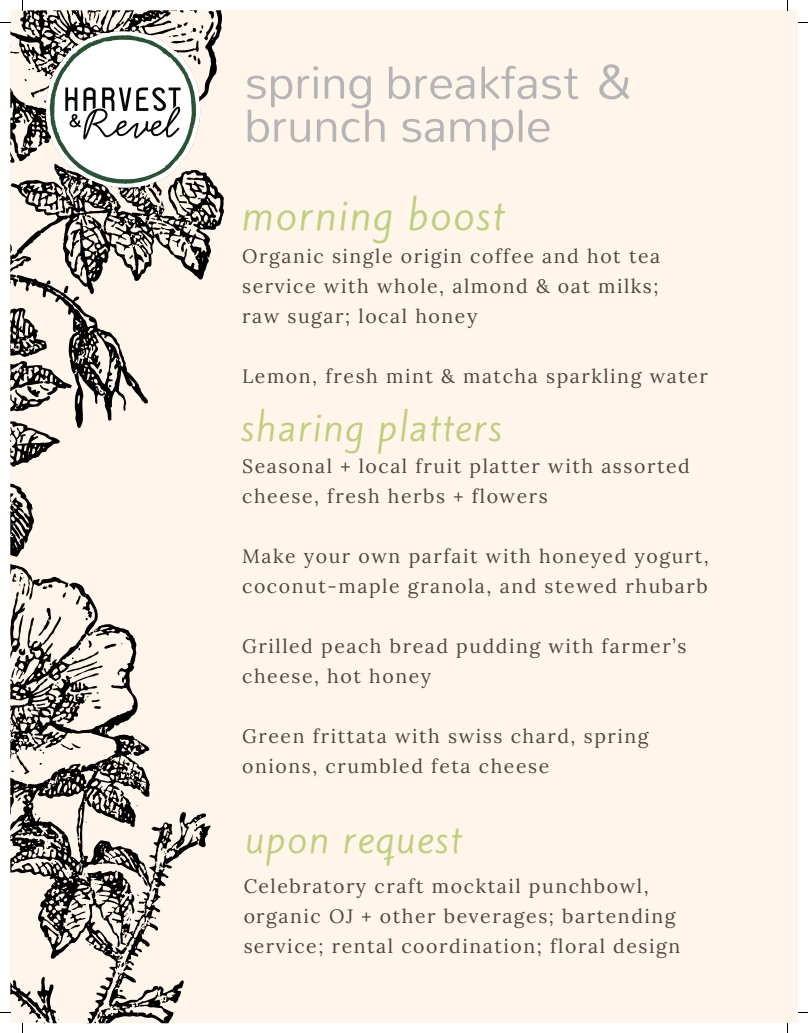
<style>
.page{position:relative;width:808px;height:1033px;background:#fff}
.page>*{position:absolute;margin:0;border:0;box-sizing:border-box;transform-origin:0 0}
.t1{font:51.88px/43.1px "Mallanna";color:#b5b5b5}
.t2{font:38.88px "Kite One";letter-spacing:.04em;color:#bfcf7d}
.t3{font:36.38px "Kite One";letter-spacing:.04em;color:#bfcf7d}
.t4{font:19.5px/30px "Lora";letter-spacing:.08em;color:#000}
</style>
<div class="page">
<div style="left:10px;top:10px;width:788px;height:1013px;background:#fff5ea"></div>
<svg style="left:10px;top:10px;width:214px;height:547px"></svg>
<svg style="left:160px;top:10px;width:56px;height:56px"></svg>
<svg style="left:10px;top:270px;width:164px;height:175px"></svg>
<svg style="left:10px;top:564px;width:174px;height:459px"></svg>
<svg style="left:11px;top:572px;width:17px;height:23px"></svg>
<svg style="left:117px;top:961px;width:16px;height:14px"></svg>
<svg style="left:159px;top:804px;width:52px;height:71px"></svg>
<img style="left:36px;top:22px;width:174px;height:176px">
<h1 class="t1" style="left:244px;top:59px;width:388px">spring breakfast &amp; brunch sample</h1>
<h2 class="t2" style="left:241px;top:187px;width:264px">morning boost</h2>
<p class="t4" style="left:242px;top:241px;width:419px;text-align:justify">Organic single origin coffee and hot tea service with whole, almond &amp; oat milks; raw sugar; local honey</p>
<p class="t4" style="left:242px;top:361px;width:467px">Lemon, fresh mint &amp; matcha sparkling water</p>
<h3 class="t3" style="left:241px;top:401px;width:262px">sharing platters</h3>
<p class="t4" style="left:242px;top:451px;width:449px">Seasonal + local fruit platter with assorted cheese, fresh herbs + flowers</p>
<p class="t4" style="left:242px;top:541px;width:468px">Make your own parfait with honeyed yogurt, coconut-maple granola, and stewed rhubarb</p>
<p class="t4" style="left:242px;top:631px;width:445px">Grilled peach bread pudding with farmer’s cheese, hot honey</p>
<p class="t4" style="left:242px;top:721px;width:408px">Green frittata with swiss chard, spring onions, crumbled feta cheese</p>
<h3 class="t3" style="left:245px;top:813px;width:218px">upon request</h3>
<p class="t4" style="left:243px;top:870px;width:438px">Celebratory craft mocktail punchbowl, organic OJ + other beverages; bartending service; rental coordination; floral design</p>
</div>
